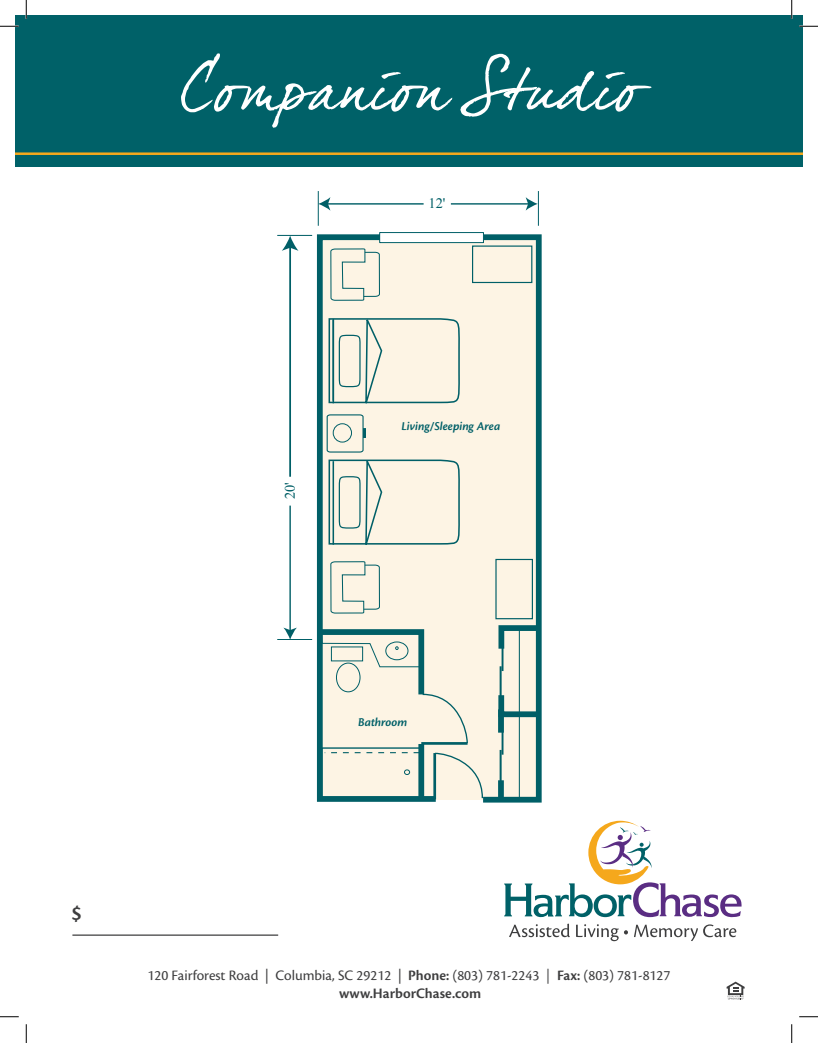
<style>
.page{position:relative;width:818px;height:1043px;background:#fff}
.page>*{position:absolute;margin:0;border:0;box-sizing:border-box;transform-origin:0 0}
.t1{font:67.5px "Dear Joe 4 full";color:#fff}
.t2{font:600 22px "Cronos Pro";color:#3e3e3f}
.t3{font:15px/17.9px "Cronos Pro";color:#3e3e3f;text-align:center}
.t4{font:14.38px "Times New Roman";color:#005f67}
.t5{font:italic 600 12.5px "Cronos Pro";letter-spacing:-.005em;color:#005f67}
.s1{font-weight:600}
.s2{font-family:"Minion Pro"}
</style>
<div class="page">
<svg style="left:726px;top:981px;width:18px;height:18px"></svg>
<hr style="left:72px;top:934px;width:206px;height:1px;background:#3e3e3f">
<div style="left:15px;top:15px;width:787px;height:152px;background:#006168"></div>
<hr style="left:15px;top:152px;width:787px;height:3px;background:#f5a81c">
<svg style="left:504px;top:820px;width:237px;height:97px"></svg>
<svg style="left:509px;top:923px;width:61px;height:14px"></svg>
<svg style="left:576px;top:924px;width:42px;height:17px"></svg>
<svg style="left:624px;top:930px;width:4px;height:4px"></svg>
<svg style="left:634px;top:924px;width:102px;height:17px"></svg>
<hr style="left:289px;top:505px;width:2px;height:126px;background:#005f67">
<svg style="left:283px;top:627px;width:14px;height:12px"></svg>
<hr style="left:289px;top:246px;width:2px;height:231px;background:#005f67">
<svg style="left:282px;top:236px;width:16px;height:15px"></svg>
<hr style="left:451px;top:203px;width:78px;height:1px;background:#005f67">
<svg style="left:525px;top:197px;width:12px;height:13px"></svg>
<hr style="left:538px;top:191px;width:1px;height:35px;background:#005f67">
<hr style="left:277px;top:235px;width:35px;height:1px;background:#005f67">
<hr style="left:277px;top:639px;width:35px;height:1px;background:#005f67">
<svg style="left:483px;top:234px;width:59px;height:569px;background:#dadfd2"></svg>
<svg style="left:316px;top:191px;width:167px;height:611px;background:#e3e5d9"></svg>
<svg style="left:495px;top:622px;width:47px;height:32px;background:#a2beb7"></svg>
<svg style="left:495px;top:689px;width:47px;height:31px"></svg>
<div style="left:379px;top:232px;width:104px;height:10px;background:#fff"></div>
<div style="left:379px;top:232px;width:105px;height:11px;border:1px solid #005f67"></div>
<div style="left:498px;top:780px;width:6px;height:18px;background:#005f67"></div>
<div style="left:498px;top:709px;width:6px;height:23px;background:#005f67"></div>
<svg style="left:0;top:25px;width:19px;height:2px"></svg>
<svg style="left:799px;top:25px;width:19px;height:2px"></svg>
<svg style="left:0;top:1016px;width:19px;height:1px"></svg>
<svg style="left:799px;top:1016px;width:19px;height:1px"></svg>
<svg style="left:25px;top:0;width:2px;height:19px"></svg>
<svg style="left:25px;top:1024px;width:2px;height:18px"></svg>
<svg style="left:790px;top:0;width:2px;height:19px"></svg>
<svg style="left:791px;top:1024px;width:1px;height:18px"></svg>
<h1 class="t1" style="left:180px;top:46px;width:460px">Companion Studio</h1>
<p class="t4" style="left:428px;top:194px;width:19px">12'</p>
<p class="t4" style="left:280px;top:499px;width:19px;rotate:-90deg">20'</p>
<p class="t5" style="left:401px;top:419px;width:100px">Living/Sleeping Area</p>
<p class="t5" style="left:358px;top:712px;width:51px">Bathroom</p>
<h2 class="t2" style="left:71px;top:900px;width:12px">$</h2>
<p class="t3" style="left:147px;top:966px;width:524px">120 Fairforest Road | Columbia, SC 29212 | <span class="s1">Phone:</span> (803) 781-2243 <span class="s2">|</span> <span class="s1">Fax:</span> (803) 781-8127 <span class="s1">www.HarborChase.com</span></p>
</div>
